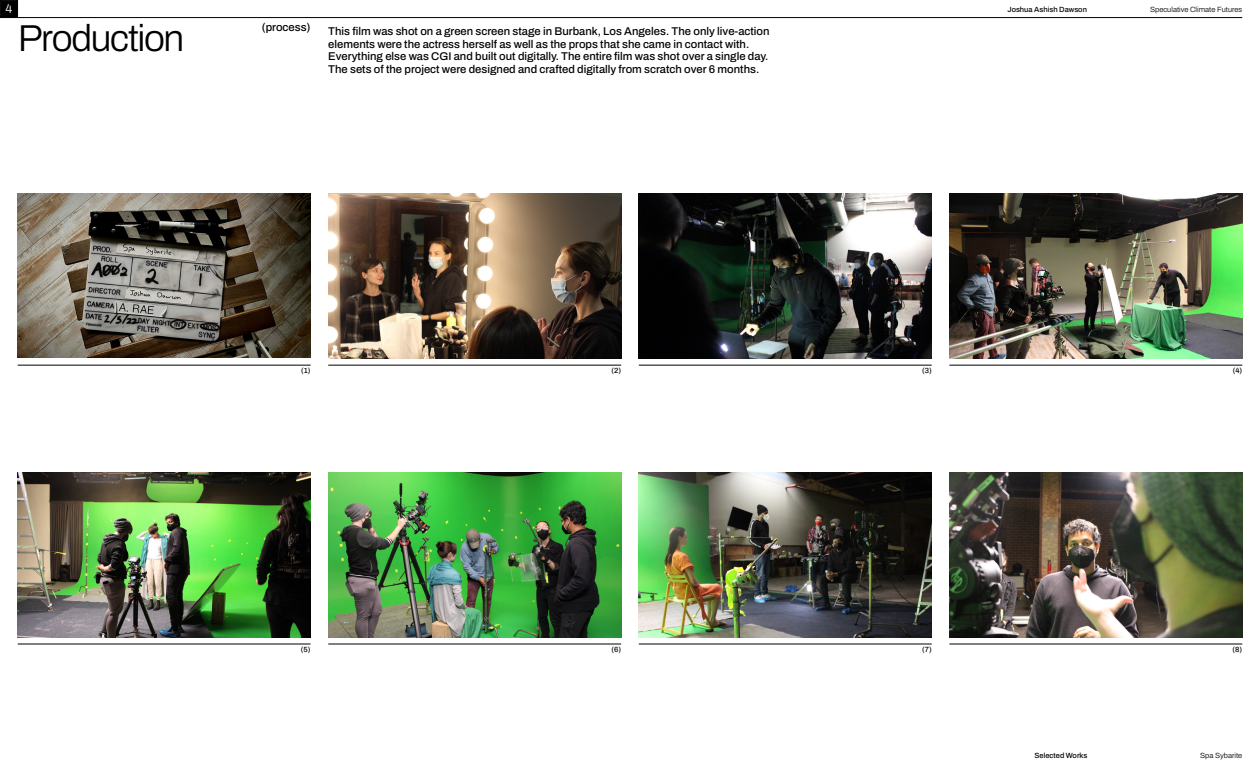
<style>
.page{position:relative;width:1260px;height:765px;background:#fff}
.page>*{position:absolute;margin:0;border:0;box-sizing:border-box;transform-origin:0 0}
.t1{font:300 37.5px "Archivo";letter-spacing:-.035em;color:#000}
.t2{font:300 12.5px "Archivo";color:#fff}
.t3{font:500 11.25px/12.5px "Archivo";color:#000}
.t4{font:500 7.5px "Archivo";color:#000}
.t5{font:300 7.5px "Archivo";color:#000}
</style>
<div class="page">
<div style="left:0;top:0;width:18px;height:18px;background:#000;border:1px solid #000"></div>
<hr style="left:18px;top:17px;width:1224px;height:1px;background:#000">
<img style="left:18px;top:193px;width:293px;height:164px">
<img style="left:328px;top:193px;width:293px;height:165px">
<img style="left:639px;top:193px;width:293px;height:165px">
<img style="left:949px;top:193px;width:293px;height:165px">
<hr style="left:18px;top:365px;width:293px;height:1px;background:#000">
<hr style="left:328px;top:365px;width:293px;height:1px;background:#000">
<hr style="left:639px;top:365px;width:293px;height:1px;background:#000">
<hr style="left:949px;top:365px;width:293px;height:1px;background:#000">
<img style="left:18px;top:472px;width:293px;height:165px">
<img style="left:328px;top:472px;width:293px;height:165px">
<img style="left:639px;top:472px;width:293px;height:165px">
<img style="left:949px;top:472px;width:293px;height:165px">
<hr style="left:18px;top:644px;width:293px;height:1px;background:#000">
<hr style="left:328px;top:644px;width:293px;height:1px;background:#000">
<hr style="left:639px;top:644px;width:293px;height:1px;background:#000">
<hr style="left:949px;top:644px;width:293px;height:1px;background:#000">
<p class="t2" style="left:5px;top:0;width:8px">4</p>
<p class="t1" style="left:18px;top:10px;width:168px">Production</p>
<p class="t3" style="left:262px;top:21px;width:50px">(process)</p>
<p class="t3" style="left:328px;top:25px;width:443px">This film was shot on a green screen stage in Burbank, Los Angeles. The only live-action elements were the actress herself as well as the props that she came in contact with.<br>Everything else was CGI and built out digitally. The entire film was shot over a single day.<br>The sets of the project were designed and crafted digitally from scratch over 6 months.</p>
<p class="t4" style="left:1007px;top:4px;width:81px">Joshua Ashish Dawson</p>
<p class="t5" style="left:1150px;top:4px;width:94px">Speculative Climate Futures</p>
<p class="t4" style="left:301px;top:365px;width:11px">(1)</p>
<p class="t4" style="left:612px;top:365px;width:11px">(2)</p>
<p class="t4" style="left:922px;top:365px;width:11px">(3)</p>
<p class="t4" style="left:1233px;top:365px;width:11px">(4)</p>
<p class="t4" style="left:301px;top:644px;width:11px">(5)</p>
<p class="t4" style="left:611px;top:644px;width:11px">(6)</p>
<p class="t4" style="left:922px;top:644px;width:11px">(7)</p>
<p class="t4" style="left:1233px;top:644px;width:11px">(8)</p>
<p class="t4" style="left:1035px;top:750px;width:54px">Selected Works</p>
<p class="t5" style="left:1200px;top:750px;width:44px">Spa Sybarite</p>
</div>
